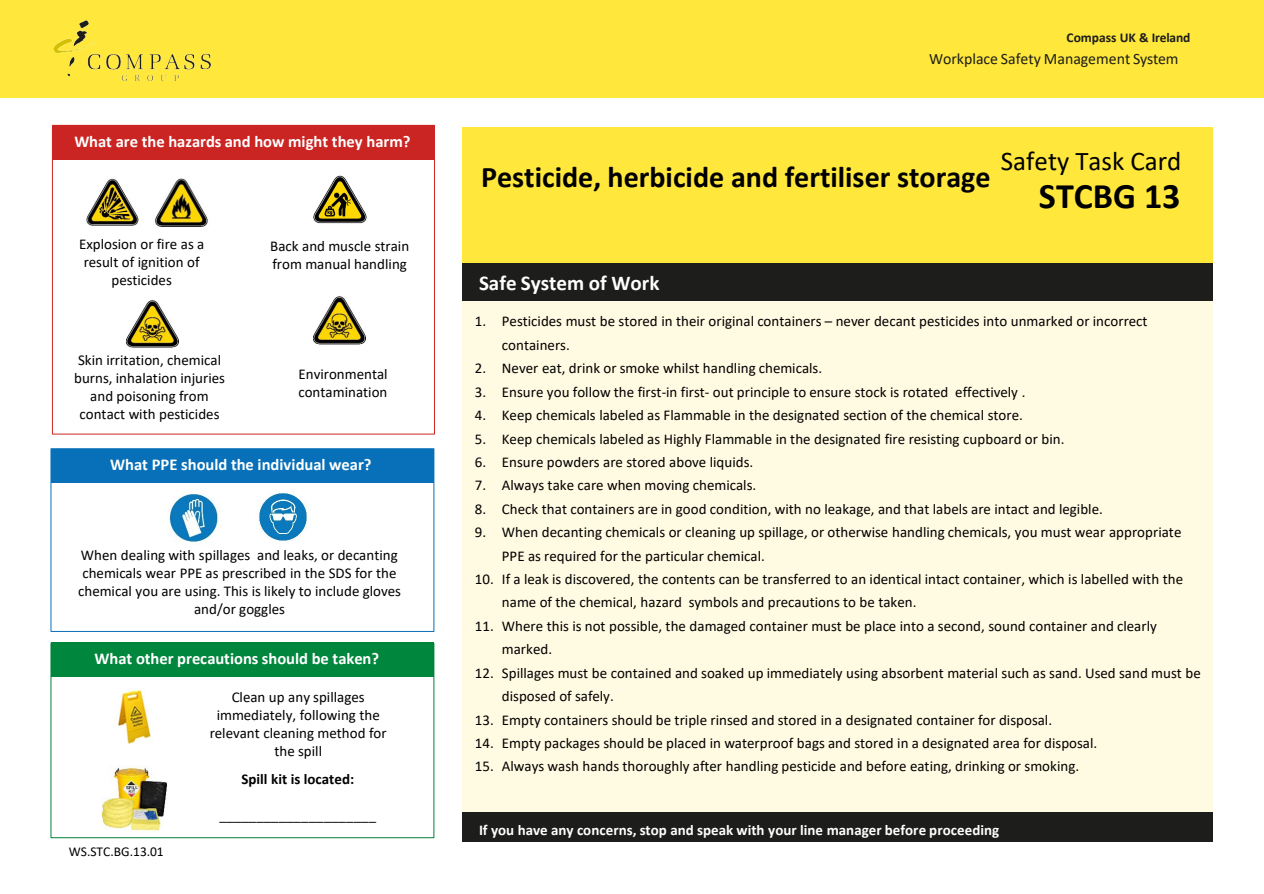
<style>
.page{position:relative;width:1264px;height:894px;background:#fff}
.page>*{position:absolute;margin:0;border:0;box-sizing:border-box;transform-origin:0 0}
.t1{font:700 36px "Calibri";color:#000}
.t2{font:700 30px "Calibri";color:#000}
.t3{font:27px "Calibri";color:#000}
.t4{font:700 21px "Calibri";color:#fff}
.t5{font:700 16.5px "Calibri";letter-spacing:-.005em;color:#fff}
.t6{font:15.9px "Calibri";color:#1d1d1b}
.t7{font:15px/18px "Calibri";color:#000}
.t8{font:700 15px "Calibri";letter-spacing:.005em;color:#fff}
.t9{font:700 15px "Calibri";color:#000}
.t10{font:700 13.5px "Calibri";letter-spacing:-.005em;color:#1d1d1b}
.t11{font:13.5px "Calibri";color:#000}
</style>
<div class="page">
<div style="left:0;top:0;width:1263px;height:97px;background:#ffe83b"></div>
<img style="left:53px;top:21px;width:157px;height:59px">
<div style="left:461px;top:128px;width:751px;height:135px;background:#ffe83b"></div>
<div style="left:461px;top:263px;width:751px;height:38px;background:#1d1d1b"></div>
<div style="left:461px;top:301px;width:751px;height:511px;background:#fffbe2"></div>
<div style="left:461px;top:812px;width:751px;height:30px;background:#1d1d1b"></div>
<div style="left:52px;top:125px;width:383px;height:34px;background:#cb2523"></div>
<div style="left:51px;top:448px;width:383px;height:34px;background:#0770b8"></div>
<img style="left:169px;top:493px;width:49px;height:51px">
<img style="left:313px;top:175px;width:54px;height:49px">
<img style="left:155px;top:178px;width:53px;height:49px">
<img style="left:86px;top:178px;width:53px;height:48px">
<img style="left:126px;top:300px;width:53px;height:48px">
<img style="left:313px;top:296px;width:53px;height:49px">
<img style="left:259px;top:492px;width:48px;height:49px">
<div style="left:51px;top:642px;width:383px;height:34px;background:#00863d"></div>
<div style="left:51px;top:642px;width:383px;height:195px;border:1px solid #008239"></div>
<img style="left:117px;top:690px;width:34px;height:54px">
<img style="left:101px;top:766px;width:66px;height:65px">
<p class="t5" style="left:74px;top:130px;width:338px">What are the hazards and how might they harm?</p>
<p class="t7" style="left:79px;top:234px;width:127px;text-align:center">Explosion or fire as a result of ignition of pesticides</p>
<p class="t7" style="left:74px;top:350px;width:152px;text-align:center">Skin irritation, chemical burns, inhalation injuries and poisoning from contact with pesticides</p>
<p class="t7" style="left:270px;top:237px;width:140px">Back and muscle strain from manual handling</p>
<p class="t7" style="left:298px;top:365px;width:91px">Environmental contamination</p>
<p class="t5" style="left:110px;top:453px;width:263px">What PPE should the individual wear?</p>
<p class="t7" style="left:78px;top:545px;width:324px;text-align:center">When dealing with spillages and leaks, or decanting chemicals wear PPE as prescribed in the SDS for the chemical you are using. This is likely to include gloves and/or goggles</p>
<p class="t5" style="left:95px;top:646px;width:286px">What other precautions should be taken?</p>
<p class="t11" style="left:69px;top:842px;width:96px">WS.STC.BG.13.01</p>
<p class="t7" style="left:210px;top:687px;width:178px;text-align:center">Clean up any spillages immediately, following the relevant cleaning method for the spill</p>
<p class="t9" style="left:241px;top:768px;width:114px">Spill kit is located:</p>
<p class="t7" style="left:219px;top:805px;width:158px">_____________________</p>
<p class="t10" style="left:1066px;top:28px;width:125px">Compass UK &amp; Ireland</p>
<p class="t6" style="left:928px;top:47px;width:251px">Workplace Safety Management System</p>
<p class="t2" style="left:481px;top:155px;width:511px">Pesticide, herbicide and fertiliser storage</p>
<p class="t3" style="left:1000px;top:142px;width:182px">Safety Task Card</p>
<p class="t1" style="left:1038px;top:170px;width:143px">STCBG 13</p>
<p class="t4" style="left:479px;top:268px;width:182px">Safe System of Work</p>
<p class="t7" style="left:502px;top:309px;width:647px;line-height:23.4px;text-indent:-27px">1. Pesticides must be stored in their original containers – never decant pesticides into unmarked or incorrect containers.</p>
<p class="t7" style="left:475px;top:359px;width:349px">2. Never eat, drink or smoke whilst handling chemicals.</p>
<p class="t7" style="left:475px;top:382px;width:552px">3. Ensure you follow the first-in first- out principle to ensure stock is rotated effectively .</p>
<p class="t7" style="left:475px;top:405px;width:549px">4. Keep chemicals labeled as Flammable in the designated section of the chemical store.</p>
<p class="t7" style="left:475px;top:429px;width:591px">5. Keep chemicals labeled as Highly Flammable in the designated fire resisting cupboard or bin.</p>
<p class="t7" style="left:475px;top:452px;width:280px">6. Ensure powders are stored above liquids.</p>
<p class="t7" style="left:475px;top:476px;width:283px">7. Always take care when moving chemicals.</p>
<p class="t7" style="left:475px;top:499px;width:629px">8. Check that containers are in good condition, with no leakage, and that labels are intact and legible.</p>
<p class="t7" style="left:502px;top:520px;width:681px;line-height:23.4px;text-indent:-27px">9. When decanting chemicals or cleaning up spillage, or otherwise handling chemicals, you must wear appropriate<br>PPE as required for the particular chemical.</p>
<p class="t7" style="left:502px;top:567px;width:682px;line-height:23.4px;text-indent:-27px">10. If a leak is discovered, the contents can be transferred to an identical intact container, which is labelled with the name of the chemical, hazard symbols and precautions to be taken.</p>
<p class="t7" style="left:502px;top:613px;width:656px;line-height:23.4px;text-indent:-27px">11. Where this is not possible, the damaged container must be place into a second, sound container and clearly marked.</p>
<p class="t7" style="left:502px;top:660px;width:700px;line-height:23.4px;text-indent:-27px">12. Spillages must be contained and soaked up immediately using absorbent material such as sand. Used sand must be disposed of safely.</p>
<p class="t7" style="left:475px;top:710px;width:578px">13. Empty containers should be triple rinsed and stored in a designated container for disposal.</p>
<p class="t7" style="left:475px;top:733px;width:624px">14. Empty packages should be placed in waterproof bags and stored in a designated area for disposal.</p>
<p class="t7" style="left:475px;top:756px;width:605px">15. Always wash hands thoroughly after handling pesticide and before eating, drinking or smoking.</p>
<p class="t8" style="left:479px;top:819px;width:521px">If you have any concerns, stop and speak with your line manager before proceeding</p>
</div>
